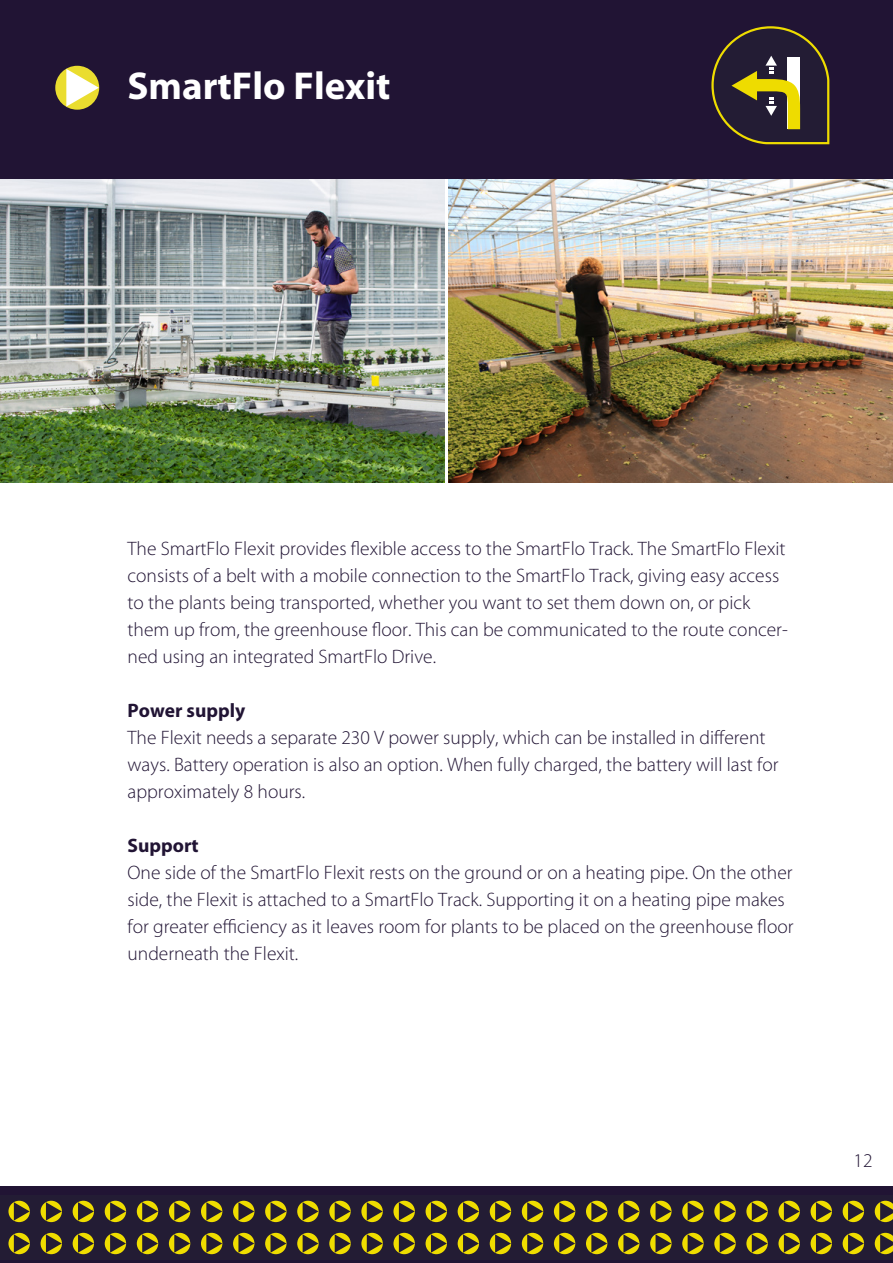
<style>
.page{position:relative;width:893px;height:1263px;background:#fff}
.page>*{position:absolute;margin:0;border:0;box-sizing:border-box;transform-origin:0 0}
.t1{font:700 39px "Myriad";color:#fff}
.t2{font:300 19.5px/27px "Myriad";color:#211434}
.t3{font:700 19.5px "Myriad";color:#211434}
</style>
<div class="page">
<img style="left:448px;top:179px;width:445px;height:304px">
<img style="left:0;top:179px;width:445px;height:304px">
<div style="left:0;top:0;width:893px;height:179px;background:#211434"></div>
<div style="left:0;top:1186px;width:893px;height:77px;background:#211434"></div>
<div style="left:0;top:1195px;width:893px;height:65px;background:#231c34"></div>
<svg style="left:8px;top:1201px;width:22px;height:21px"></svg>
<div style="left:41px;top:1201px;width:21px;height:21px;background:#efdd00;border-radius:50%"></div>
<div style="left:73px;top:1201px;width:21px;height:21px;background:#efdd00;border-radius:50%"></div>
<div style="left:105px;top:1201px;width:21px;height:21px;background:#efdd00;border-radius:50%"></div>
<div style="left:137px;top:1201px;width:21px;height:21px;background:#efdd00;border-radius:50%"></div>
<div style="left:169px;top:1201px;width:21px;height:21px;background:#efdd00;border-radius:50%"></div>
<div style="left:201px;top:1201px;width:21px;height:21px;background:#efdd00;border-radius:50%"></div>
<div style="left:233px;top:1201px;width:21px;height:21px;background:#efdd00;border-radius:50%"></div>
<svg style="left:265px;top:1201px;width:22px;height:21px"></svg>
<svg style="left:297px;top:1201px;width:22px;height:21px"></svg>
<svg style="left:329px;top:1201px;width:22px;height:21px"></svg>
<svg style="left:361px;top:1201px;width:22px;height:21px"></svg>
<svg style="left:393px;top:1201px;width:22px;height:21px"></svg>
<div style="left:426px;top:1201px;width:21px;height:21px;background:#efdd00;border-radius:50%"></div>
<div style="left:458px;top:1201px;width:21px;height:21px;background:#efdd00;border-radius:50%"></div>
<div style="left:490px;top:1201px;width:21px;height:21px;background:#efdd00;border-radius:50%"></div>
<div style="left:522px;top:1201px;width:21px;height:21px;background:#efdd00;border-radius:50%"></div>
<div style="left:554px;top:1201px;width:21px;height:21px;background:#efdd00;border-radius:50%"></div>
<div style="left:586px;top:1201px;width:21px;height:21px;background:#efdd00;border-radius:50%"></div>
<div style="left:618px;top:1201px;width:21px;height:21px;background:#efdd00;border-radius:50%"></div>
<div style="left:650px;top:1201px;width:21px;height:21px;background:#efdd00;border-radius:50%"></div>
<svg style="left:682px;top:1201px;width:22px;height:21px"></svg>
<svg style="left:714px;top:1201px;width:22px;height:21px"></svg>
<svg style="left:746px;top:1201px;width:22px;height:21px"></svg>
<svg style="left:778px;top:1201px;width:22px;height:21px"></svg>
<div style="left:811px;top:1201px;width:21px;height:21px;background:#efdd00;border-radius:50%"></div>
<div style="left:843px;top:1201px;width:21px;height:21px;background:#efdd00;border-radius:50%"></div>
<svg style="left:14px;top:1202px;width:16px;height:18px"></svg>
<svg style="left:46px;top:1202px;width:16px;height:18px"></svg>
<svg style="left:78px;top:1202px;width:16px;height:18px"></svg>
<svg style="left:110px;top:1202px;width:16px;height:18px"></svg>
<svg style="left:142px;top:1202px;width:16px;height:18px"></svg>
<svg style="left:174px;top:1202px;width:16px;height:18px"></svg>
<svg style="left:206px;top:1202px;width:16px;height:18px"></svg>
<svg style="left:238px;top:1202px;width:16px;height:18px"></svg>
<svg style="left:271px;top:1202px;width:15px;height:18px"></svg>
<svg style="left:303px;top:1202px;width:15px;height:18px"></svg>
<svg style="left:335px;top:1202px;width:16px;height:18px"></svg>
<svg style="left:367px;top:1202px;width:16px;height:18px"></svg>
<svg style="left:399px;top:1202px;width:16px;height:18px"></svg>
<svg style="left:431px;top:1202px;width:16px;height:18px"></svg>
<svg style="left:463px;top:1202px;width:16px;height:18px"></svg>
<svg style="left:495px;top:1202px;width:16px;height:18px"></svg>
<svg style="left:527px;top:1202px;width:16px;height:18px"></svg>
<svg style="left:559px;top:1202px;width:16px;height:18px"></svg>
<svg style="left:591px;top:1202px;width:16px;height:18px"></svg>
<svg style="left:623px;top:1202px;width:16px;height:18px"></svg>
<svg style="left:655px;top:1202px;width:16px;height:18px"></svg>
<svg style="left:688px;top:1202px;width:15px;height:18px"></svg>
<svg style="left:720px;top:1202px;width:16px;height:18px"></svg>
<svg style="left:752px;top:1202px;width:16px;height:18px"></svg>
<svg style="left:784px;top:1202px;width:16px;height:18px"></svg>
<svg style="left:816px;top:1202px;width:16px;height:18px"></svg>
<svg style="left:848px;top:1202px;width:16px;height:18px"></svg>
<svg style="left:875px;top:1201px;width:18px;height:21px"></svg>
<svg style="left:8px;top:1233px;width:22px;height:21px"></svg>
<div style="left:41px;top:1233px;width:21px;height:21px;background:#efdd00;border-radius:50%"></div>
<div style="left:73px;top:1233px;width:21px;height:21px;background:#efdd00;border-radius:50%"></div>
<div style="left:105px;top:1233px;width:21px;height:21px;background:#efdd00;border-radius:50%"></div>
<div style="left:137px;top:1233px;width:21px;height:21px;background:#efdd00;border-radius:50%"></div>
<div style="left:169px;top:1233px;width:21px;height:21px;background:#efdd00;border-radius:50%"></div>
<div style="left:201px;top:1233px;width:21px;height:21px;background:#efdd00;border-radius:50%"></div>
<div style="left:233px;top:1233px;width:21px;height:21px;background:#efdd00;border-radius:50%"></div>
<svg style="left:265px;top:1233px;width:22px;height:21px"></svg>
<svg style="left:297px;top:1233px;width:22px;height:21px"></svg>
<svg style="left:329px;top:1233px;width:22px;height:21px"></svg>
<svg style="left:361px;top:1233px;width:22px;height:21px"></svg>
<svg style="left:393px;top:1233px;width:22px;height:21px"></svg>
<div style="left:426px;top:1233px;width:21px;height:21px;background:#efdd00;border-radius:50%"></div>
<div style="left:458px;top:1233px;width:21px;height:21px;background:#efdd00;border-radius:50%"></div>
<div style="left:490px;top:1233px;width:21px;height:21px;background:#efdd00;border-radius:50%"></div>
<div style="left:522px;top:1233px;width:21px;height:21px;background:#efdd00;border-radius:50%"></div>
<div style="left:554px;top:1233px;width:21px;height:21px;background:#efdd00;border-radius:50%"></div>
<div style="left:586px;top:1233px;width:21px;height:21px;background:#efdd00;border-radius:50%"></div>
<div style="left:618px;top:1233px;width:21px;height:21px;background:#efdd00;border-radius:50%"></div>
<div style="left:650px;top:1233px;width:21px;height:21px;background:#efdd00;border-radius:50%"></div>
<svg style="left:682px;top:1233px;width:22px;height:21px"></svg>
<svg style="left:714px;top:1233px;width:22px;height:21px"></svg>
<svg style="left:746px;top:1233px;width:22px;height:21px"></svg>
<svg style="left:778px;top:1233px;width:22px;height:21px"></svg>
<div style="left:811px;top:1233px;width:21px;height:21px;background:#efdd00;border-radius:50%"></div>
<div style="left:843px;top:1233px;width:21px;height:21px;background:#efdd00;border-radius:50%"></div>
<svg style="left:14px;top:1234px;width:16px;height:19px"></svg>
<svg style="left:46px;top:1234px;width:16px;height:19px"></svg>
<svg style="left:78px;top:1234px;width:16px;height:19px"></svg>
<svg style="left:110px;top:1234px;width:16px;height:19px"></svg>
<svg style="left:142px;top:1234px;width:16px;height:19px"></svg>
<svg style="left:174px;top:1234px;width:16px;height:19px"></svg>
<svg style="left:206px;top:1234px;width:16px;height:19px"></svg>
<svg style="left:238px;top:1234px;width:16px;height:19px"></svg>
<svg style="left:271px;top:1234px;width:15px;height:19px"></svg>
<svg style="left:303px;top:1234px;width:15px;height:19px"></svg>
<svg style="left:335px;top:1234px;width:16px;height:19px"></svg>
<svg style="left:367px;top:1234px;width:16px;height:19px"></svg>
<svg style="left:399px;top:1234px;width:16px;height:19px"></svg>
<svg style="left:431px;top:1234px;width:16px;height:19px"></svg>
<svg style="left:463px;top:1234px;width:16px;height:19px"></svg>
<svg style="left:495px;top:1234px;width:16px;height:19px"></svg>
<svg style="left:527px;top:1234px;width:16px;height:19px"></svg>
<svg style="left:559px;top:1234px;width:16px;height:19px"></svg>
<svg style="left:591px;top:1234px;width:16px;height:19px"></svg>
<svg style="left:623px;top:1234px;width:16px;height:19px"></svg>
<svg style="left:655px;top:1234px;width:16px;height:19px"></svg>
<svg style="left:688px;top:1234px;width:15px;height:19px"></svg>
<svg style="left:720px;top:1234px;width:16px;height:19px"></svg>
<svg style="left:752px;top:1234px;width:16px;height:19px"></svg>
<svg style="left:784px;top:1234px;width:16px;height:19px"></svg>
<svg style="left:816px;top:1234px;width:16px;height:19px"></svg>
<svg style="left:848px;top:1234px;width:16px;height:19px"></svg>
<svg style="left:875px;top:1233px;width:18px;height:21px"></svg>
<div style="left:55px;top:66px;width:44px;height:44px;background:#eadd2f;border-radius:50%"></div>
<svg style="left:66px;top:69px;width:33px;height:38px"></svg>
<svg style="left:711px;top:26px;width:118px;height:118px"></svg>
<h1 class="t1" style="left:128px;top:66px;width:264px">SmartFlo Flexit</h1>
<p class="t2" style="left:128px;top:536px;width:662px">The SmartFlo Flexit provides flexible access to the SmartFlo Track. The SmartFlo Flexit consists of a belt with a mobile connection to the SmartFlo Track, giving easy access to the plants being transported, whether you want to set them down on, or pick them up from, the greenhouse floor. This can be communicated to the route concer&shy;ned using an integrated SmartFlo Drive.</p>
<p class="t3" style="left:128px;top:700px;width:119px">Power supply</p>
<p class="t2" style="left:128px;top:725px;width:652px">The Flexit needs a separate 230 V power supply, which can be installed in different ways. Battery operation is also an option. When fully charged, the battery will last for approximately 8 hours.</p>
<p class="t3" style="left:128px;top:835px;width:73px">Support</p>
<p class="t2" style="left:128px;top:860px;width:667px">One side of the SmartFlo Flexit rests on the ground or on a heating pipe. On the other side, the Flexit is attached to a SmartFlo Track. Supporting it on a heating pipe makes for greater efficiency as it leaves room for plants to be placed on the greenhouse floor underneath the Flexit.</p>
<p class="t2" style="left:854px;top:1148px;width:21px">12</p>
</div>
